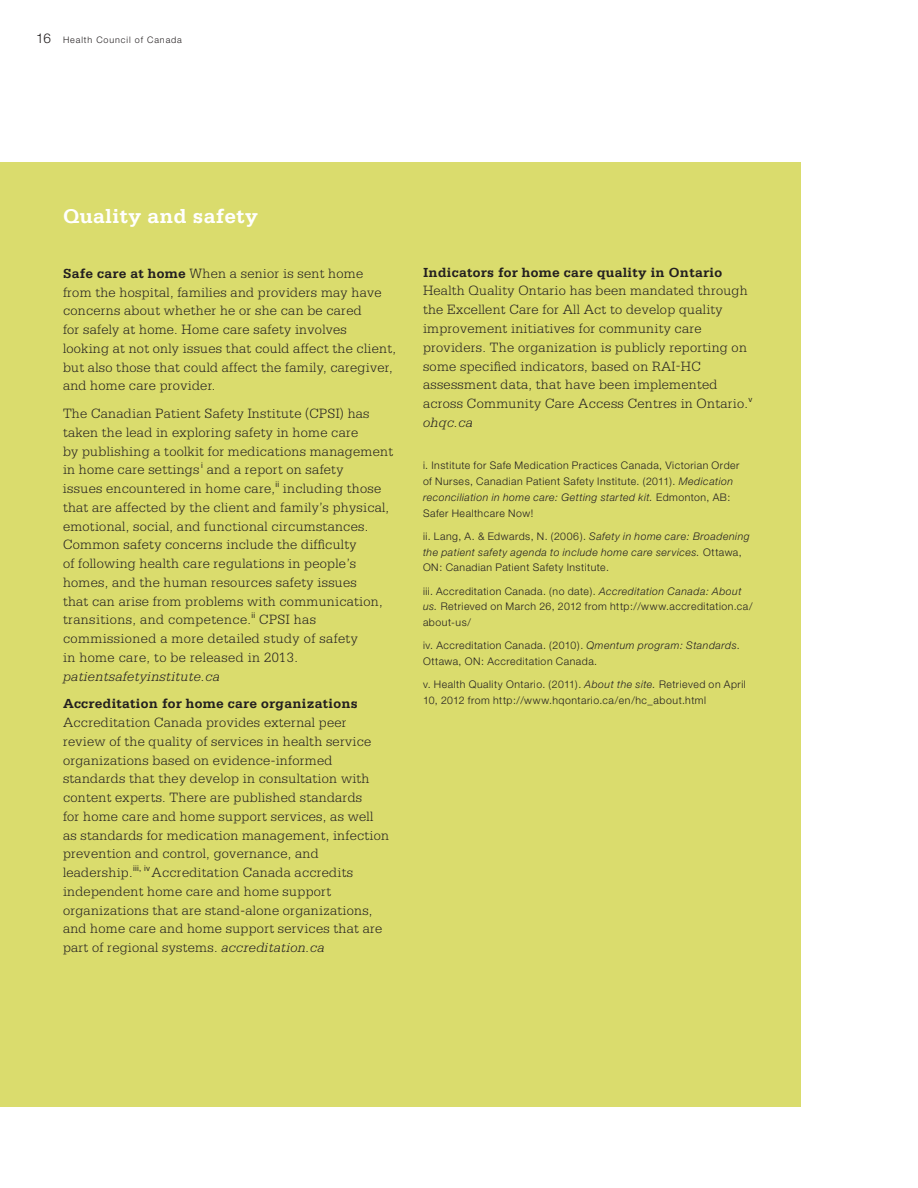
<style>
.page{position:relative;width:918px;height:1188px;background:#fff}
.page>*{position:absolute;margin:0;border:0;box-sizing:border-box;transform-origin:0 0}
.t1{font:700 21px "Serifa";letter-spacing:.02em;color:#fff}
.t2{font:300 14.25px/18.8px "Serifa";letter-spacing:.02em;color:#231f20}
.t3{font:italic 300 14.25px "Serifa";letter-spacing:.025em;color:#231f20}
.t4{font:700 13.8px "Serifa";letter-spacing:.02em;color:#231f20}
.t5{font:300 10.5px/15.8px "Helvetica Neue";letter-spacing:.05em;color:#231f20}
.t6{font:italic 300 10.5px/15.8px "Helvetica Neue";letter-spacing:.045em;color:#231f20}
.t7{font:300 9px "Helvetica Neue";letter-spacing:.1em;color:#231f20}
.s1{font-size:13.5px}
.s2{font-weight:700;font-size:13.8px}
.s3{font-style:italic}
.s4{font-style:normal}
</style>
<div class="page">
<div style="left:0;top:162px;width:801px;height:945px;background:#dadc6d"></div>
<p class="t7" style="left:36px;top:34px;width:147px"><span class="s1">16</span> Health Council of Canada</p>
<h1 class="t1" style="left:63px;top:204px;width:197px">Quality and safety</h1>
<p class="t2" style="left:63px;top:264px;width:334px"><span class="s2">Safe care at home</span> When a senior is sent home<br>from the hospital, families and providers may have concerns about whether he or she can be cared<br>for safely at home. Home care safety involves looking at not only issues that could affect the client, but also those that could affect the family, caregiver, and home care provider.</p>
<p class="t2" style="left:63px;top:404px;width:332px">The Canadian Patient Safety Institute (CPSI) has taken the lead in exploring safety in home care<br>by publishing a toolkit for medications management in home care settings <sup>i</sup> and a report on safety<br>issues encountered in home care,<sup>ii</sup> including those that are affected by the client and family’s physical, emotional, social, and functional circumstances.<br>Common safety concerns include the difficulty<br>of following health care regulations in people’s homes, and the human resources safety issues<br>that can arise from problems with communication, transitions, and competence.<sup>ii</sup> CPSI has commissioned a more detailed study of safety<br>in home care, to be released in 2013.</p>
<p class="t3" style="left:63px;top:668px;width:158px">patientsafetyinstitute.ca</p>
<p class="t4" style="left:63px;top:696px;width:296px">Accreditation for home care organizations</p>
<p class="t2" style="left:63px;top:713px;width:328px">Accreditation Canada provides external peer review of the quality of services in health service organizations based on evidence-informed standards that they develop in consultation with content experts. There are published standards<br>for home care and home support services, as well as standards for medication management, infection prevention and control, governance, and leadership.<sup>iii,</sup> <sup>iv</sup> Accreditation Canada accredits independent home care and home support organizations that are stand-alone organizations, and home care and home support services that are part of regional systems. <span class="s3">accreditation.ca</span></p>
<p class="t4" style="left:423px;top:264px;width:301px">Indicators for home care quality in Ontario</p>
<p class="t2" style="left:423px;top:281px;width:331px">Health Quality Ontario has been mandated through the Excellent Care for All Act to develop quality improvement initiatives for community care providers. The organization is publicly reporting on some specified indicators, based on RAI-HC assessment data, that have been implemented across Community Care Access Centres in Ontario.<sup>v </sup><span class="s3">ohqc.ca</span></p>
<p class="t5" style="left:423px;top:458px;width:318px">i. Institute for Safe Medication Practices Canada, Victorian Order of Nurses, Canadian Patient Safety Institute. (2011). <span class="s3">Medication reconciliation in home care: Getting started kit.</span> Edmonton, AB:<br>Safer Healthcare Now!</p>
<p class="t6" style="left:423px;top:528px;width:328px"><span class="s4">ii. Lang, A. &amp; Edwards, N. (2006).</span> Safety in home care: Broadening the patient safety agenda to include home care services. <span class="s4">Ottawa,<br>ON: Canadian Patient Safety Institute.</span></p>
<p class="t5" style="left:423px;top:583px;width:331px">iii. Accreditation Canada. (no date). <span class="s3">Accreditation Canada: About us.</span> Retrieved on March 26, 2012 from http://www.accreditation.ca/ about-us/</p>
<p class="t5" style="left:423px;top:638px;width:318px">iv. Accreditation Canada. (2010). <span class="s3">Qmentum program: Standards</span>.<br>Ottawa, ON: Accreditation Canada.</p>
<p class="t5" style="left:423px;top:677px;width:324px">v. Health Quality Ontario. (2011). <span class="s3">About the site.</span> Retrieved on April<br>10, 2012 from http://www.hqontario.ca/en/hc_about.html</p>
</div>
